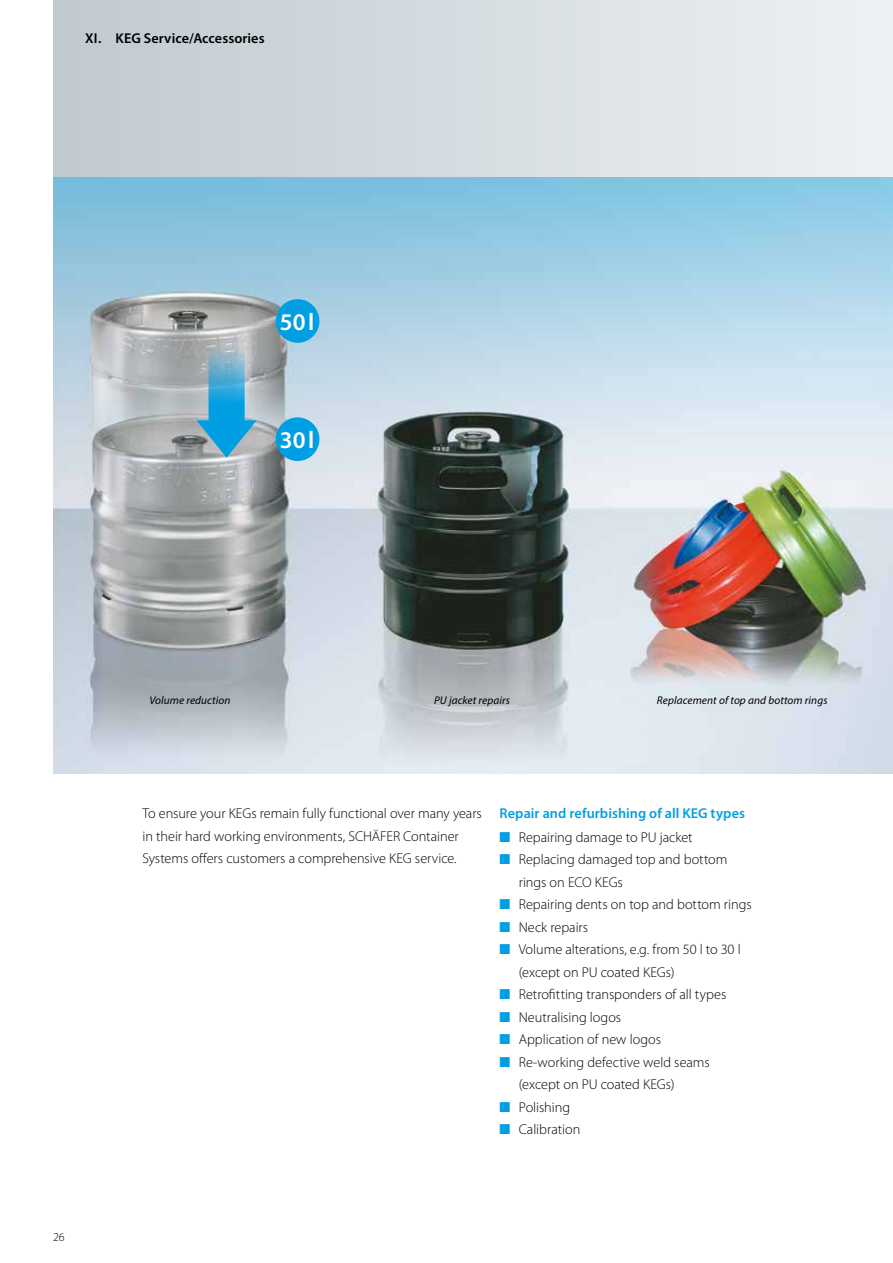
<style>
.page{position:relative;width:893px;height:1263px;background:#fff}
.page>*{position:absolute;margin:0;border:0;box-sizing:border-box;transform-origin:0 0}
.t1{font:600 24px "Myriad Pro";letter-spacing:.055em;color:#fff}
.t2{font:300 14.25px/22.5px "Myriad Pro";letter-spacing:-.005em;color:#000}
.t3{font:600 14.25px "Myriad Pro";letter-spacing:.005em;color:#009fe3}
.t4{font:600 14.25px "Myriad Pro";letter-spacing:.005em;color:#000}
.t5{font:300 12px "Myriad Pro";color:#000}
.t6{font:italic 11.25px "Myriad Pro";letter-spacing:.01em;color:#000}
</style>
<div class="page">
<div style="left:53px;top:0;width:840px;height:178px;background:linear-gradient(to right,#bfc9d0,#eef1f4)"></div>
<img style="left:53px;top:178px;width:840px;height:595px">
<svg style="left:196px;top:329px;width:61px;height:129px"></svg>
<div style="left:276px;top:299px;width:43px;height:44px;background:#009fe3;border-radius:50%"></div>
<div style="left:276px;top:417px;width:43px;height:44px;background:#009fe3;border-radius:50%"></div>
<p class="t4" style="left:85px;top:29px;width:181px">XI. KEG Service/Accessories</p>
<h1 class="t1" style="left:280px;top:307px;width:36px">50l</h1>
<h1 class="t1" style="left:280px;top:425px;width:36px">30l</h1>
<p class="t5" style="left:53px;top:1230px;width:13px">26</p>
<p class="t6" style="left:149px;top:693px;width:83px">Volume reduction</p>
<p class="t6" style="left:434px;top:693px;width:77px">PU jacket repairs</p>
<p class="t6" style="left:657px;top:693px;width:172px">Replacement of top and bottom rings</p>
<p class="t2" style="left:142px;top:802px;width:341px">To ensure your KEGs remain fully functional over many years in their hard working environments, SCHÄFER Container<br>Systems offers customers a comprehensive KEG service.</p>
<p class="t3" style="left:500px;top:804px;width:247px">Repair and refurbishing of all KEG types</p>
<p class="t2" style="left:519px;top:826px;width:234px">Repairing damage to PU jacket<br>Replacing damaged top and bottom rings on ECO KEGs<br>Repairing dents on top and bottom rings<br>Neck repairs<br>Volume alterations, e.g. from 50 l to 30 l (except on PU coated KEGs)<br>Retrofitting transponders of all types<br>Neutralising logos<br>Application of new logos<br>Re-working defective weld seams (except on PU coated KEGs)<br>Polishing<br>Calibration</p>
</div>
